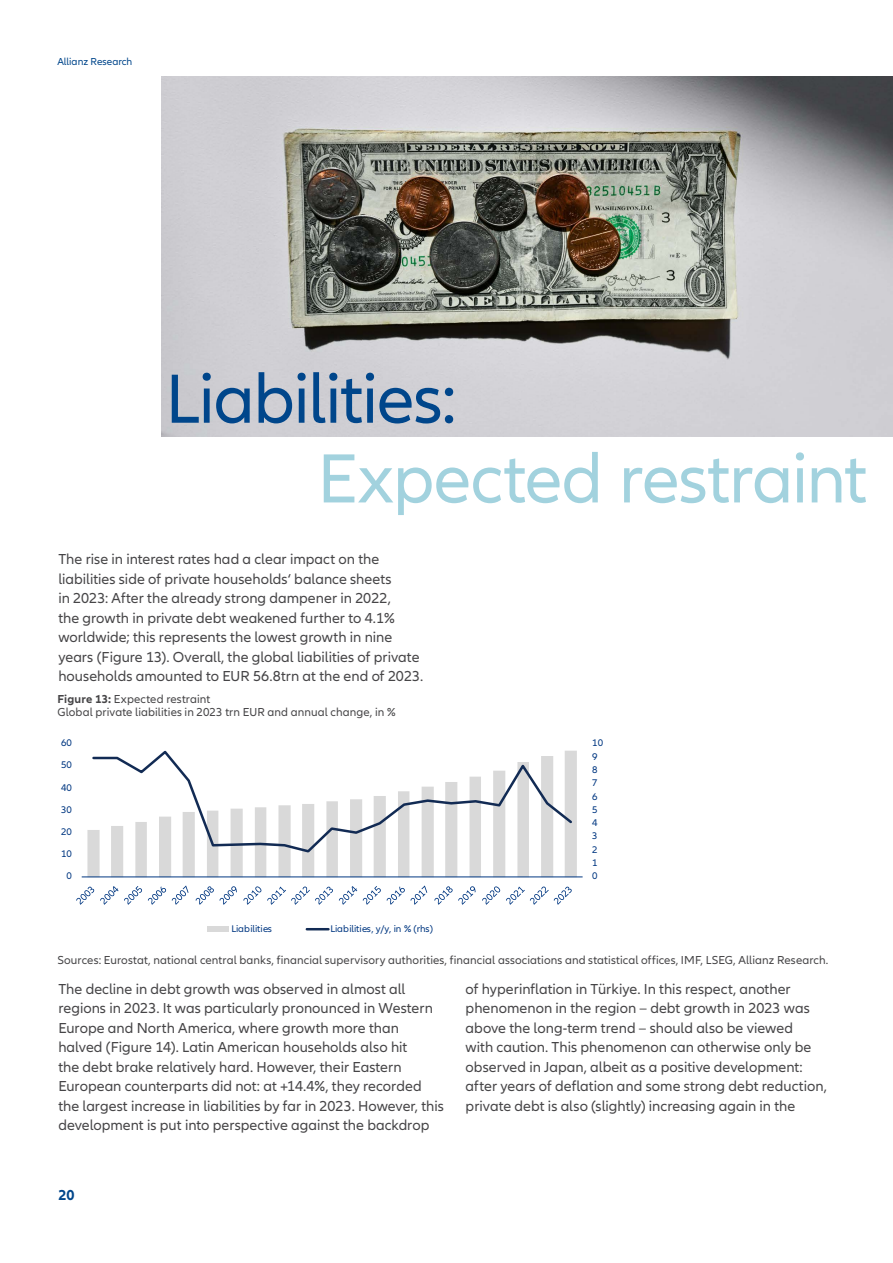
<style>
.page{position:relative;width:893px;height:1263px;background:#fff}
.page>*{position:absolute;margin:0;border:0;box-sizing:border-box;transform-origin:0 0}
.t1{font:72px "Allianz Neo";letter-spacing:-.015em;color:#a2d2de}
.t2{font:72px "Allianz Neo";letter-spacing:-.02em;color:#00468b}
.t3{font:15px/19.5px "Allianz Neo";color:#464547}
.t4{font:700 15px "Allianz Neo";color:#00468b}
.t5{font:12px/13.5px "Allianz Neo";letter-spacing:.01em;color:#464547}
.t6{font:10.5px "Allianz Neo";color:#00468b}
.t7{font:10.05px "Allianz Neo";letter-spacing:-.005em;color:#003781}
.s1{font-weight:700}
</style>
<div class="page">
<img style="left:162px;top:77px;width:731px;height:359px">
<svg style="left:87px;top:751px;width:490px;height:125px"></svg>
<hr style="left:82px;top:876px;width:501px;height:1px;background:#003781">
<svg style="left:91px;top:750px;width:483px;height:104px"></svg>
<svg style="left:76px;top:885px;width:496px;height:20px"></svg>
<div style="left:208px;top:926px;width:21px;height:6px;background:#d9d9d9"></div>
<hr style="left:307px;top:928px;width:21px;height:2px;background:#122b54">
<p class="t6" style="left:57px;top:56px;width:76px">Allianz Research</p>
<h1 class="t2" style="left:165px;top:358px;width:293px">Liabilities:</h1>
<h1 class="t1" style="left:317px;top:437px;width:551px">Expected restraint</h1>
<p class="t3" style="left:58px;top:550px;width:366px">The rise in interest rates had a clear impact on the liabilities side of private households‘ balance sheets<br>in 2023: After the already strong dampener in 2022,<br>the growth in private debt weakened further to 4.1% worldwide; this represents the lowest growth in nine years (Figure 13). Overall, the global liabilities of private households amounted to EUR 56.8trn at the end of 2023.</p>
<p class="t5" style="left:57px;top:692px;width:340px"><span class="s1">Figure 13:</span> Expected restraint<br>Global private liabilities in 2023 trn EUR and annual change, in %</p>
<p class="t7" style="left:61px;top:737px;width:12px">60</p>
<p class="t7" style="left:592px;top:737px;width:12px">10</p>
<p class="t7" style="left:592px;top:750px;width:7px">9</p>
<p class="t7" style="left:61px;top:759px;width:12px">50</p>
<p class="t7" style="left:592px;top:764px;width:7px">8</p>
<p class="t7" style="left:61px;top:781px;width:12px">40</p>
<p class="t7" style="left:592px;top:777px;width:7px">7</p>
<p class="t7" style="left:592px;top:790px;width:7px">6</p>
<p class="t7" style="left:61px;top:804px;width:12px">30</p>
<p class="t7" style="left:592px;top:804px;width:7px">5</p>
<p class="t7" style="left:592px;top:817px;width:7px">4</p>
<p class="t7" style="left:61px;top:826px;width:12px">20</p>
<p class="t7" style="left:592px;top:830px;width:7px">3</p>
<p class="t7" style="left:61px;top:848px;width:12px">10</p>
<p class="t7" style="left:592px;top:844px;width:7px">2</p>
<p class="t7" style="left:592px;top:857px;width:7px">1</p>
<p class="t7" style="left:67px;top:870px;width:7px">0</p>
<p class="t7" style="left:592px;top:870px;width:7px">0</p>
<p class="t7" style="left:231px;top:923px;width:42px">Liabilities</p>
<p class="t7" style="left:330px;top:923px;width:104px">Liabilities, y/y, in % (rhs)</p>
<p class="t5" style="left:57px;top:953px;width:773px">Sources: Eurostat, national central banks, financial supervisory authorities, financial associations and statistical offices, IMF, LSEG, Allianz Research.</p>
<p class="t3" style="left:58px;top:979px;width:387px">The decline in debt growth was observed in almost all regions in 2023. It was particularly pronounced in Western Europe and North America, where growth more than halved (Figure 14). Latin American households also hit<br>the debt brake relatively hard. However, their Eastern European counterparts did not: at +14.4%, they recorded the largest increase in liabilities by far in 2023. However, this development is put into perspective against the backdrop</p>
<p class="t3" style="left:466px;top:979px;width:363px">of hyperinflation in Türkiye. In this respect, another phenomenon in the region – debt growth in 2023 was above the long-term trend – should also be viewed<br>with caution. This phenomenon can otherwise only be observed in Japan, albeit as a positive development: after years of deflation and some strong debt reduction, private debt is also (slightly) increasing again in the</p>
<p class="t4" style="left:58px;top:1186px;width:18px">20</p>
</div>
